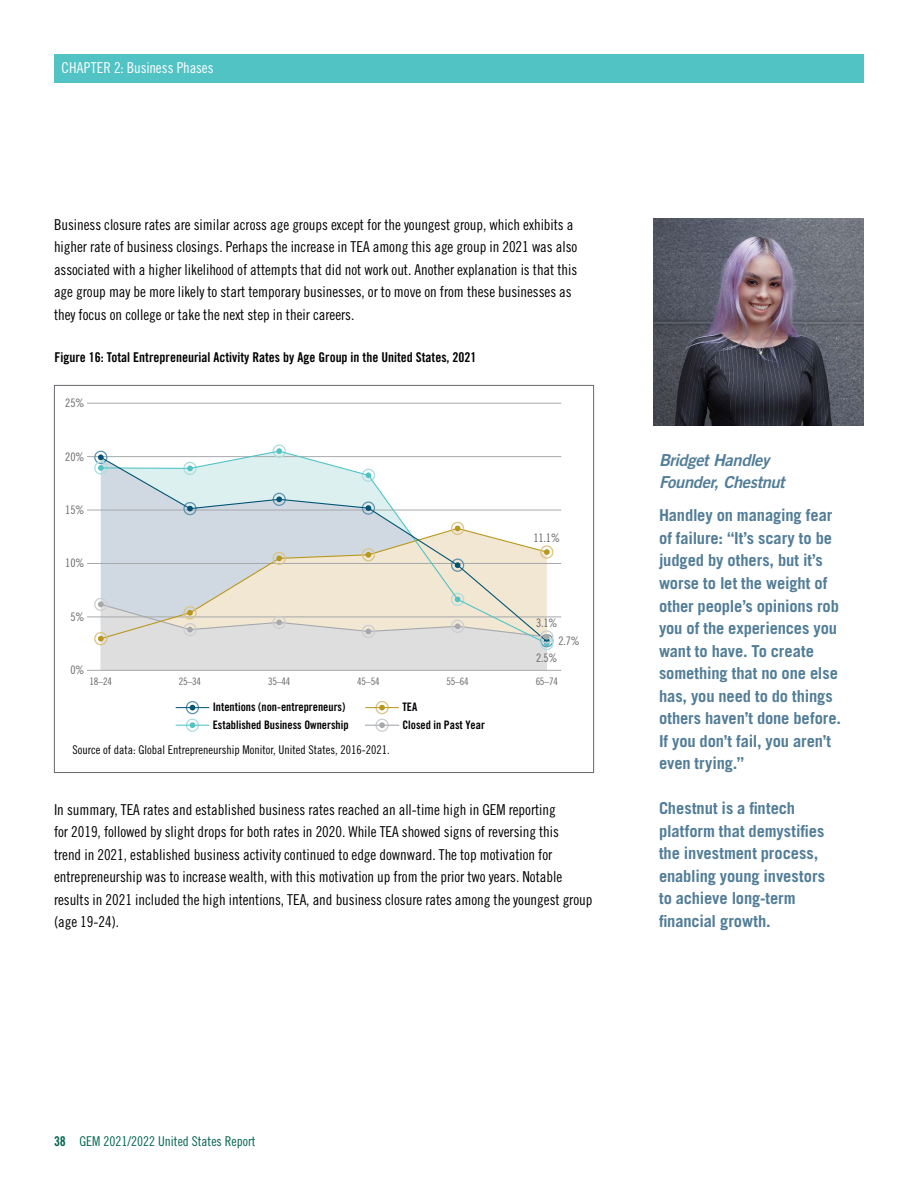
<style>
.page{position:relative;width:918px;height:1188px;background:#fff}
.page>*{position:absolute;margin:0;border:0;box-sizing:border-box;transform-origin:0 0}
.t1{font:700 16.5px/22.5px "Trade Gothic LT Std";letter-spacing:-.01em;color:#527d97}
.t2{font:16.5px/22.5px "Trade Gothic LT Std Bd 2 Obl";letter-spacing:-.02em;color:#527d97}
.t3{font:15px/22.5px "Trade Gothic LT Std Cn 18";letter-spacing:-.005em;color:#000}
.t4{font:15px "Trade Gothic LT Std Cn 18";color:#fff}
.t5{font:13.5px "Trade Gothic LT Std Bd Cn 20";color:#000}
.t6{font:13.5px "Trade Gothic LT Std Cn 18";color:#00654f}
.t7{font:12px "Trade Gothic LT Std Cn 18";color:#000}
.t8{font:11.7px/17.5px "Trade Gothic LT Std Bd Cn 20";color:#000}
.t9{font:11.7px "Trade Gothic LT Std Cn 18";letter-spacing:-.015em;color:#636466}
.t10{font:10.2px "Trade Gothic LT Std Cn 18";letter-spacing:-.025em;color:#636466}
.s1{font-family:"Trade Gothic LT Std Bd Cn 20"}
</style>
<div class="page">
<div style="left:54px;top:54px;width:809px;height:28px;background:#51c3c5"></div>
<hr style="left:87px;top:403px;width:474px;height:1px;background:#a7a9ac">
<hr style="left:87px;top:456px;width:474px;height:1px;background:#a7a9ac">
<hr style="left:87px;top:563px;width:474px;height:1px;background:#a7a9ac">
<hr style="left:87px;top:510px;width:474px;height:1px;background:#a7a9ac">
<hr style="left:87px;top:617px;width:474px;height:1px;background:#a7a9ac">
<hr style="left:87px;top:670px;width:474px;height:1px;background:#a7a9ac">
<div style="left:94px;top:451px;width:13px;height:13px;border:1px solid #6094ae;border-radius:50%"></div>
<div style="left:540px;top:634px;width:13px;height:13px;border:1px solid #6094ae;border-radius:50%"></div>
<div style="left:94px;top:461px;width:13px;height:14px;border:1px solid #addedf;border-radius:50%"></div>
<div style="left:273px;top:444px;width:13px;height:14px;border:1px solid #addedf;border-radius:50%"></div>
<div style="left:540px;top:637px;width:13px;height:13px;border:1px solid #addedf;border-radius:50%"></div>
<div style="left:94px;top:632px;width:13px;height:13px;border:1px solid #dac385;border-radius:50%"></div>
<div style="left:540px;top:545px;width:13px;height:14px;border:1px solid #dac385;border-radius:50%"></div>
<div style="left:186px;top:701px;width:13px;height:13px;border:1px solid #6094ae;border-radius:50%"></div>
<svg style="left:190px;top:705px;width:5px;height:5px"></svg>
<hr style="left:176px;top:707px;width:33px;height:1px;background:#005373">
<div style="left:186px;top:719px;width:13px;height:13px;border:1px solid #addedf;border-radius:50%"></div>
<svg style="left:190px;top:722px;width:5px;height:6px"></svg>
<hr style="left:176px;top:725px;width:33px;height:1px;background:#51c3c5">
<div style="left:375px;top:701px;width:14px;height:13px;border:1px solid #dac385;border-radius:50%"></div>
<svg style="left:379px;top:705px;width:6px;height:5px"></svg>
<hr style="left:365px;top:707px;width:34px;height:1px;background:#b9971a">
<div style="left:375px;top:719px;width:14px;height:13px;border:1px solid #cdced0;border-radius:50%"></div>
<svg style="left:379px;top:722px;width:6px;height:6px"></svg>
<hr style="left:365px;top:725px;width:34px;height:1px;background:#a6a8ac">
<div style="left:94px;top:598px;width:13px;height:13px;border:1px solid #cdced0;border-radius:50%"></div>
<div style="left:540px;top:630px;width:13px;height:14px;border:1px solid #cdced0;border-radius:50%"></div>
<svg style="left:98px;top:448px;width:452px;height:222px"></svg>
<img style="left:653px;top:218px;width:211px;height:208px">
<p class="t4" style="left:62px;top:59px;width:154px">CHAPTER 2: Business Phases</p>
<p class="t3" style="left:54px;top:213px;width:525px">Business closure rates are similar across age groups except for the youngest group, which exhibits a higher rate of business closings. Perhaps the increase in TEA among this age group in 2021 was also associated with a higher likelihood of attempts that did not work out. Another explanation is that this age group may be more likely to start temporary businesses, or to move on from these businesses as they focus on college or take the next step in their careers.</p>
<p class="t5" style="left:54px;top:349px;width:424px">Figure 16: Total Entrepreneurial Activity Rates by Age Group in the United States, 2021</p>
<p class="t9" style="left:65px;top:396px;width:21px">25%</p>
<p class="t9" style="left:65px;top:450px;width:21px">20%</p>
<p class="t9" style="left:65px;top:503px;width:21px">15%</p>
<p class="t9" style="left:65px;top:556px;width:21px">10%</p>
<p class="t9" style="left:70px;top:610px;width:16px">5%</p>
<p class="t9" style="left:70px;top:663px;width:16px">0%</p>
<p class="t9" style="left:533px;top:531px;width:28px">11.1%</p>
<p class="t9" style="left:536px;top:616px;width:23px">3.1%</p>
<p class="t9" style="left:536px;top:650px;width:23px">2.5%</p>
<p class="t9" style="left:558px;top:634px;width:23px">2.7%</p>
<p class="t10" style="left:90px;top:676px;width:24px">18–24</p>
<p class="t10" style="left:179px;top:676px;width:24px">25–34</p>
<p class="t10" style="left:268px;top:676px;width:24px">35–44</p>
<p class="t10" style="left:357px;top:676px;width:24px">45–54</p>
<p class="t10" style="left:446px;top:676px;width:24px">55–64</p>
<p class="t10" style="left:536px;top:676px;width:24px">65–74</p>
<p class="t8" style="left:213px;top:698px;width:137px">Intentions (non-entrepreneurs)<br>Established Business Ownership</p>
<p class="t7" style="left:73px;top:743px;width:319px">Source of data: Global Entrepreneurship Monitor, United States, 2016-2021.</p>
<p class="t8" style="left:402px;top:698px;width:84px">TEA<br>Closed in Past Year</p>
<p class="t3" style="left:54px;top:798px;width:540px">In summary, TEA rates and established business rates reached an all-time high in GEM reporting<br>for 2019, followed by slight drops for both rates in 2020. While TEA showed signs of reversing this<br>trend in 2021, established business activity continued to edge downward. The top motivation for entrepreneurship was to increase wealth, with this motivation up from the prior two years. Notable results in 2021 included the high intentions, TEA, and business closure rates among the youngest group (age 19-24).</p>
<p class="t2" style="left:659px;top:449px;width:127px">Bridget Handley<br>Founder, Chestnut</p>
<p class="t1" style="left:659px;top:504px;width:183px">Handley on managing fear of failure: “It’s scary to be judged by others, but it’s worse to let the weight of other people’s opinions rob you of the experiences you want to have. To create something that no one else has, you need to do things others haven’t done before.<br>If you don’t fail, you aren’t even trying.”</p>
<p class="t1" style="left:659px;top:797px;width:167px">Chestnut is a fintech platform that demystifies the investment process, enabling young investors to achieve long-term financial growth.</p>
<p class="t6" style="left:54px;top:1133px;width:203px"><span class="s1">38</span> GEM 2021/2022 United States Report</p>
</div>
